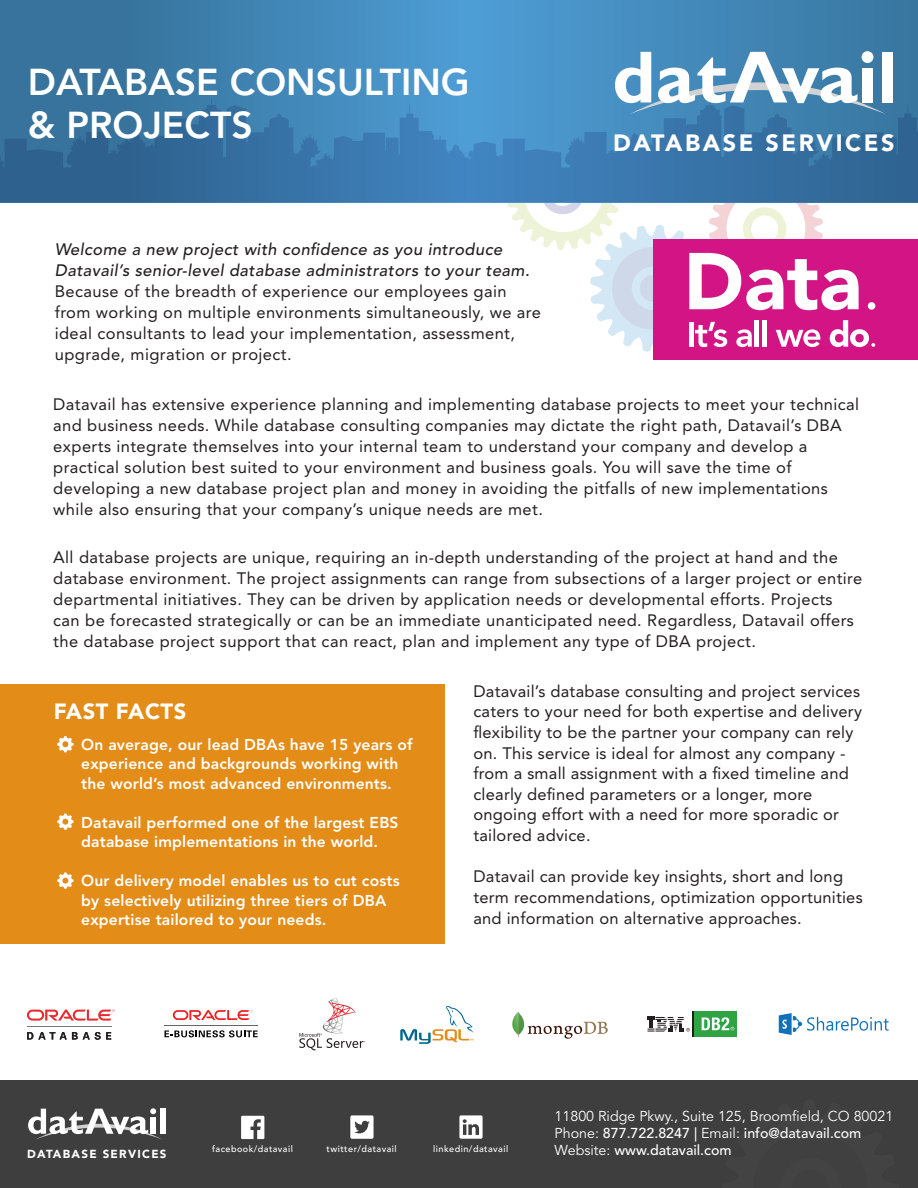
<style>
.page{position:relative;width:918px;height:1188px;background:#fff}
.page>*{position:absolute;margin:0;border:0;box-sizing:border-box;transform-origin:0 0}
.t1{font:800 37.05px/42.9px "Avenir LT Std";color:#fff}
.t2{font:900 23.4px "Avenir LT Std";letter-spacing:.11em;color:#fff}
.t3{font:900 21.9px "Avenir LT Std";letter-spacing:.025em;color:#fff}
.t4{font:16.5px/21px "Avenir LT Std";letter-spacing:.025em;color:#231f20}
.t5{font:italic 500 16.5px/21px "Avenir LT Std";letter-spacing:.025em;color:#231f20}
.t6{font:800 15.6px/19.5px "Avenir LT Std";letter-spacing:.01em;color:#fff}
.t7{font:14.25px/17.1px "Avenir LT Std";color:#fff}
.t8{font:500 14.25px "Avenir LT Std";color:#fff}
.t9{font:900 11.55px "Avenir LT Std";letter-spacing:.11em;color:#fff}
.t10{font:500 9.15px "Avenir LT Std";letter-spacing:.05em;color:#fff}
.t11{font:500 9px "Avenir LT Std";letter-spacing:.05em;color:#fff}
.s1{font-weight:500}
.s2{font-weight:400}
</style>
<div class="page">
<div style="left:0;top:1081px;width:918px;height:107px;background:#3e3e3f"></div>
<svg style="left:28px;top:1108px;width:134px;height:32px"></svg>
<div style="left:151px;top:1117px;width:5px;height:17px;background:#fff"></div>
<div style="left:161px;top:1109px;width:5px;height:25px;background:#fff"></div>
<div style="left:0;top:684px;width:445px;height:260px;background:#e38c18"></div>
<svg style="left:57px;top:736px;width:17px;height:16px"></svg>
<svg style="left:57px;top:814px;width:17px;height:16px"></svg>
<svg style="left:57px;top:873px;width:17px;height:16px"></svg>
<svg style="left:241px;top:1116px;width:23px;height:23px"></svg>
<svg style="left:350px;top:1115px;width:24px;height:24px"></svg>
<svg style="left:459px;top:1115px;width:24px;height:24px"></svg>
<hr style="left:164px;top:1025px;width:94px;height:1px;background:#676666">
<svg style="left:173px;top:1010px;width:79px;height:10px"></svg>
<svg style="left:165px;top:1030px;width:93px;height:7px"></svg>
<hr style="left:27px;top:1026px;width:84px;height:1px;background:#737a7e">
<svg style="left:27px;top:1010px;width:87px;height:11px"></svg>
<svg style="left:27px;top:1032px;width:84px;height:8px"></svg>
<svg style="left:400px;top:1005px;width:73px;height:39px"></svg>
<svg style="left:299px;top:998px;width:66px;height:52px"></svg>
<svg style="left:512px;top:1011px;width:96px;height:28px"></svg>
<hr style="left:692px;top:1011px;width:2px;height:26px;background:#231f20">
<div style="left:694px;top:1011px;width:43px;height:26px;background:#2da343"></div>
<svg style="left:702px;top:1017px;width:32px;height:13px"></svg>
<svg style="left:648px;top:1017px;width:42px;height:15px"></svg>
<svg style="left:779px;top:1013px;width:110px;height:22px"></svg>
<svg style="left:0;top:0;width:918px;height:99px;background:#4186b6"></svg>
<svg style="left:0;top:99px;width:918px;height:104px;background:#3a78aa"></svg>
<svg style="left:615px;top:52px;width:271px;height:62px"></svg>
<div style="left:862px;top:51px;width:11px;height:12px;background:#fff;border-radius:50%"></div>
<div style="left:862px;top:68px;width:11px;height:34px;background:#fff"></div>
<div style="left:882px;top:52px;width:11px;height:50px;background:#fff"></div>
<div style="left:653px;top:239px;width:265px;height:121px;background:#d21485"></div>
<svg style="left:506px;top:136px;width:369px;height:216px"></svg>
<h1 class="t1" style="left:28px;top:61px;width:443px">DATABASE CONSULTING &amp; PROJECTS</h1>
<p class="t5" style="left:55px;top:239px;width:476px">Welcome a new project with confidence as you introduce<br>Datavail’s senior-level database administrators to your team.</p>
<p class="t4" style="left:55px;top:281px;width:488px">Because of the breadth of experience our employees gain from working on multiple environments simultaneously, we are ideal consultants to lead your implementation, assessment, upgrade, migration or project.</p>
<h2 class="t2" style="left:613px;top:129px;width:283px">DATABASE SERVICES</h2>
<p class="t4" style="left:53px;top:394px;width:807px">Datavail has extensive experience planning and implementing database projects to meet your technical and business needs. While database consulting companies may dictate the right path, Datavail’s DBA experts integrate themselves into your internal team to understand your company and develop a practical solution best suited to your environment and business goals. You will save the time of developing a new database project plan and money in avoiding the pitfalls of new implementations while also ensuring that your company’s unique needs are met.</p>
<p class="t4" style="left:53px;top:547px;width:811px">All database projects are unique, requiring an in-depth understanding of the project at hand and the database environment. The project assignments can range from subsections of a larger project or entire departmental initiatives. They can be driven by application needs or developmental efforts. Projects can be forecasted strategically or can be an immediate unanticipated need. Regardless, Datavail offers the database project support that can react, plan and implement any type of DBA project.</p>
<h3 class="t3" style="left:54px;top:698px;width:134px">FAST FACTS</h3>
<p class="t6" style="left:81px;top:735px;width:333px">On average, our lead DBAs have 15 years of experience and backgrounds working with the world’s most advanced environments.</p>
<p class="t6" style="left:81px;top:813px;width:319px">Datavail performed one of the largest EBS database implementations in the world.</p>
<p class="t6" style="left:81px;top:871px;width:320px">Our delivery model enables us to cut costs by selectively utilizing three tiers of DBA expertise tailored to your needs.</p>
<p class="t4" style="left:473px;top:681px;width:390px">Datavail’s database consulting and project services caters to your need for both expertise and delivery flexibility to be the partner your company can rely on. This service is ideal for almost any company - from a small assignment with a fixed timeline and clearly defined parameters or a longer, more ongoing effort with a need for more sporadic or tailored advice.</p>
<p class="t4" style="left:473px;top:866px;width:391px">Datavail can provide key insights, short and long term recommendations, optimization opportunities and information on alternative approaches.</p>
<p class="t7" style="left:555px;top:1108px;width:340px">11800 Ridge Pkwy., Suite 125, Broomfield, CO 80021<br>Phone: <span class="s1">877.722.8247 |</span> Email: <span class="s1">info@datavail.com</span></p>
<p class="t9" style="left:27px;top:1147px;width:141px">DATABASE SERVICES</p>
<p class="t8" style="left:555px;top:1142px;width:179px"><span class="s2">Website:</span> www.datavail.com</p>
<p class="t11" style="left:212px;top:1144px;width:82px">facebook/datavail</p>
<p class="t10" style="left:327px;top:1144px;width:72px">twitter/datavail</p>
<p class="t10" style="left:433px;top:1144px;width:76px">linkedin/datavail</p>
</div>
